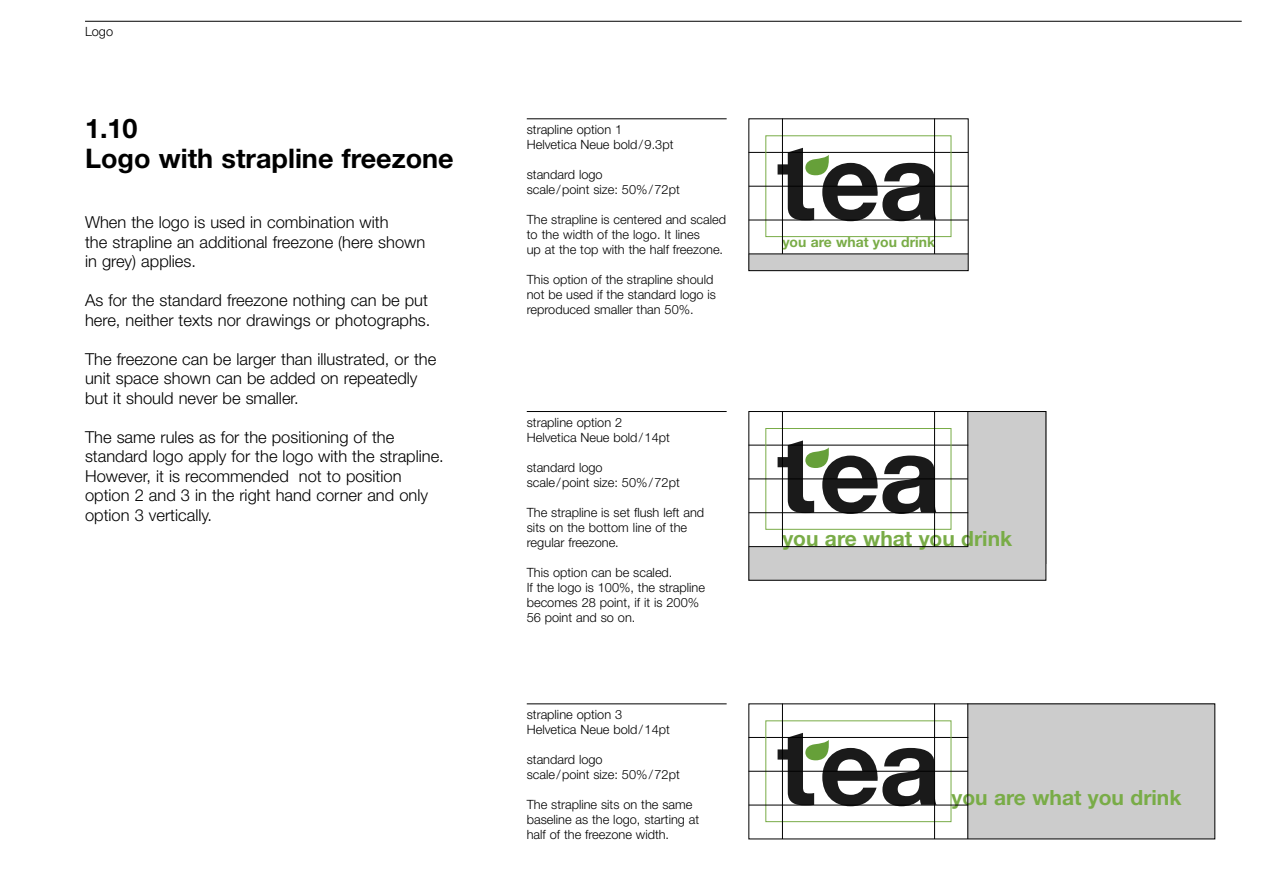
<style>
.page{position:relative;width:1263px;height:893px;background:#fff}
.page>*{position:absolute;margin:0;border:0;box-sizing:border-box;transform-origin:0 0}
.t1{font:700 27px/30px "Helvetica Neue";color:#000}
.t2{font:700 21px "Helvetica Neue";color:#79ac47}
.t3{font:300 16.5px/19.5px "Helvetica Neue";color:#000}
.t4{font:700 13.95px "Helvetica Neue";color:#79ac47}
.t5{font:300 12.75px/15px "Helvetica Neue";color:#000}
</style>
<div class="page">
<div style="left:968px;top:411px;width:78px;height:152px;background:#ccc"></div>
<div style="left:748px;top:547px;width:298px;height:33px;background:#ccc"></div>
<svg style="left:777px;top:440px;width:159px;height:74px"></svg>
<div style="left:748px;top:411px;width:298px;height:170px;border:1px solid #000"></div>
<hr style="left:85px;top:21px;width:1157px;height:1px;background:#000">
<div style="left:748px;top:254px;width:220px;height:17px;background:#ccc"></div>
<svg style="left:777px;top:148px;width:159px;height:72px"></svg>
<div style="left:748px;top:119px;width:220px;height:152px;border:1px solid #000"></div>
<hr style="left:748px;top:152px;width:220px;height:1px;background:#000">
<div style="left:765px;top:135px;width:186px;height:102px;border:1px solid #79ac47"></div>
<hr style="left:782px;top:118px;width:1px;height:136px;background:#000">
<hr style="left:749px;top:186px;width:219px;height:1px;background:#000">
<hr style="left:749px;top:220px;width:219px;height:1px;background:#000">
<hr style="left:749px;top:254px;width:219px;height:1px;background:#000">
<hr style="left:934px;top:118px;width:1px;height:136px;background:#000">
<hr style="left:748px;top:445px;width:220px;height:1px;background:#000">
<div style="left:765px;top:428px;width:186px;height:102px;border:1px solid #79ac47"></div>
<hr style="left:782px;top:411px;width:1px;height:136px;background:#000">
<hr style="left:967px;top:411px;width:1px;height:136px;background:#000">
<hr style="left:748px;top:479px;width:220px;height:1px;background:#000">
<hr style="left:749px;top:512px;width:219px;height:1px;background:#000">
<hr style="left:749px;top:546px;width:219px;height:1px;background:#000">
<hr style="left:934px;top:411px;width:1px;height:136px;background:#000">
<div style="left:968px;top:704px;width:247px;height:135px;background:#ccc"></div>
<svg style="left:777px;top:733px;width:159px;height:72px"></svg>
<hr style="left:748px;top:737px;width:220px;height:1px;background:#000">
<div style="left:765px;top:720px;width:186px;height:102px;border:1px solid #79ac47"></div>
<hr style="left:782px;top:704px;width:1px;height:135px;background:#000">
<hr style="left:967px;top:704px;width:1px;height:135px;background:#000">
<hr style="left:748px;top:771px;width:220px;height:1px;background:#000">
<hr style="left:749px;top:805px;width:219px;height:1px;background:#000">
<hr style="left:934px;top:704px;width:1px;height:135px;background:#000">
<hr style="left:527px;top:119px;width:200px;height:1px;background:#000">
<hr style="left:527px;top:411px;width:200px;height:1px;background:#000">
<hr style="left:527px;top:704px;width:200px;height:1px;background:#000">
<p class="t5" style="left:85px;top:26px;width:30px">Logo</p>
<h1 class="t1" style="left:85px;top:116px;width:370px">1.10<br>Logo with strapline freezone</h1>
<p class="t3" style="left:85px;top:214px;width:342px">When the logo is used in combination with<br>the strapline an additional freezone (here shown in grey) applies.</p>
<p class="t3" style="left:85px;top:292px;width:347px">As for the standard freezone nothing can be put here, neither texts nor drawings or photographs.</p>
<p class="t3" style="left:85px;top:350px;width:353px">The freezone can be larger than illustrated, or the unit space shown can be added on repeatedly but it should never be smaller.</p>
<p class="t3" style="left:85px;top:428px;width:360px">The same rules as for the positioning of the standard logo apply for the logo with the strapline.<br>However, it is recommended not to position option 2 and 3 in the right hand corner and only option 3 vertically.</p>
<p class="t5" style="left:527px;top:123px;width:148px">strapline option 1<br>Helvetica Neue bold/9.3pt</p>
<p class="t5" style="left:527px;top:168px;width:155px">standard logo<br>scale/point size: 50%/72pt</p>
<p class="t5" style="left:527px;top:213px;width:201px">The strapline is centered and scaled to the width of the logo. It lines<br>up at the top with the half freezone.</p>
<p class="t5" style="left:527px;top:273px;width:191px">This option of the strapline should not be used if the standard logo is reproduced smaller than 50%.</p>
<p class="t5" style="left:527px;top:416px;width:145px">strapline option 2<br>Helvetica Neue bold/14pt</p>
<p class="t5" style="left:527px;top:461px;width:155px">standard logo<br>scale/point size: 50%/72pt</p>
<p class="t5" style="left:527px;top:506px;width:179px">The strapline is set flush left and sits on the bottom line of the regular freezone.</p>
<p class="t5" style="left:527px;top:566px;width:180px">This option can be scaled.<br>If the logo is 100%, the strapline becomes 28 point, if it is 200%<br>56 point and so on.</p>
<p class="t5" style="left:527px;top:708px;width:145px">strapline option 3<br>Helvetica Neue bold/14pt</p>
<p class="t5" style="left:527px;top:753px;width:155px">standard logo<br>scale/point size: 50%/72pt</p>
<p class="t5" style="left:527px;top:798px;width:174px">The strapline sits on the same baseline as the logo, starting at half of the freezone width.</p>
<p class="t4" style="left:782px;top:237px;width:154px">you are what you drink</p>
<h2 class="t2" style="left:782px;top:531px;width:231px">you are what you drink</h2>
<h2 class="t2" style="left:951px;top:790px;width:231px">you are what you drink</h2>
</div>
